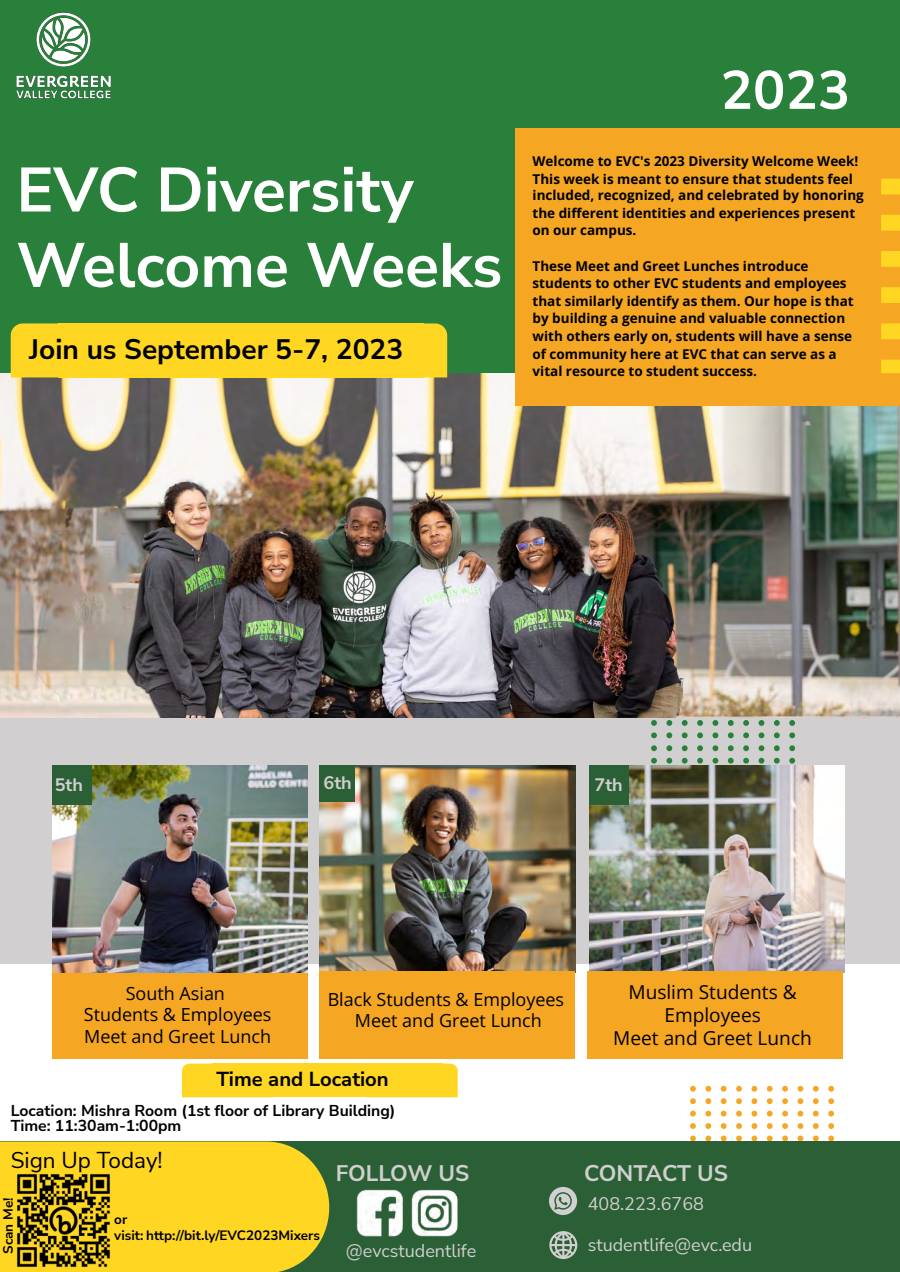
<style>
.page{position:relative;width:900px;height:1272px;background:#fff}
.page>*{position:absolute;margin:0;border:0;box-sizing:border-box;transform-origin:0 0}
.t1{font:700 62.4px/75.3px "Nunito Sans";color:#fff}
.t2{font:700 54px "Nunito Sans";color:#fff}
.t3{font:700 28.05px "Nunito Sans";color:#000}
.t4{font:700 22.5px "Nunito Sans";letter-spacing:-.01em;color:#d1cfcf}
.t5{font:22.5px "Nunito Sans";color:#000}
.t6{font:700 20.25px "Nunito Sans";color:#000}
.t7{font:19.05px "Open Sans";color:#000}
.t8{font:18px "Open Sans";color:#000}
.t9{font:18px "Nunito Sans";color:#d1cfcf}
.t10{font:700 18px "Nunito Sans";color:#d1cfcf}
.t11{font:700 15.75px "Nunito Sans";color:#000}
.t12{font:700 13.5px/17.4px "Open Sans";color:#000}
.t13{font:700 13.5px "Nunito Sans";color:#000}
</style>
<div class="page">
<div style="left:0;top:0;width:900px;height:392px;background:#28803a"></div>
<div style="left:0;top:636px;width:900px;height:328px;background:#d1cfcf"></div>
<svg style="left:651px;top:720px;width:144px;height:46px"></svg>
<svg style="left:690px;top:1086px;width:144px;height:55px"></svg>
<div style="left:0;top:1141px;width:900px;height:131px;background:#2b6036"></div>
<img style="left:0;top:374px;width:900px;height:344px">
<div style="left:515px;top:128px;width:385px;height:278px;background:#f5a623"></div>
<div style="left:52px;top:973px;width:256px;height:85px;background:#f5a623"></div>
<img style="left:590px;top:766px;width:255px;height:207px">
<img style="left:320px;top:766px;width:255px;height:205px">
<svg style="left:549px;top:1187px;width:28px;height:28px"></svg>
<svg style="left:549px;top:1231px;width:28px;height:28px"></svg>
<div style="left:0;top:1141px;width:329px;height:131px;background:#ffd723"></div>
<div style="left:58px;top:323px;width:366px;height:54px;background:#ffd723"></div>
<div style="left:11px;top:323px;width:47px;height:54px;background:#ffd723"></div>
<svg style="left:424px;top:323px;width:23px;height:54px"></svg>
<img style="left:52px;top:766px;width:256px;height:207px">
<svg style="left:881px;top:179px;width:19px;height:194px"></svg>
<div style="left:52px;top:766px;width:40px;height:39px;background:#2b6036"></div>
<div style="left:319px;top:766px;width:36px;height:36px;background:#2b6036"></div>
<div style="left:589px;top:766px;width:39px;height:39px;background:#2b6036"></div>
<img style="left:16px;top:12px;width:95px;height:87px">
<div style="left:319px;top:971px;width:256px;height:88px;background:#f5a623"></div>
<div style="left:588px;top:971px;width:255px;height:88px;background:#f5a623"></div>
<img style="left:6px;top:1163px;width:115px;height:109px">
<div style="left:212px;top:1064px;width:231px;height:33px;background:#ffd723"></div>
<svg style="left:182px;top:1064px;width:30px;height:33px"></svg>
<svg style="left:443px;top:1064px;width:15px;height:33px"></svg>
<img style="left:356px;top:1189px;width:102px;height:48px">
<p class="t1" style="left:16px;top:153px;width:487px">EVC Diversity<br>Welcome Weeks</p>
<p class="t3" style="left:29px;top:331px;width:376px">Join us September 5-7, 2023</p>
<p class="t2" style="left:721px;top:54px;width:131px">2023</p>
<p class="t12" style="left:533px;top:152px;width:327px">Welcome to EVC's 2023 Diversity Welcome Week!</p>
<p class="t12" style="left:533px;top:170px;width:333px">This week is meant to ensure that students feel included, recognized, and celebrated by honoring the different identities and experiences present on our campus.</p>
<p class="t12" style="left:533px;top:257px;width:323px">These Meet and Greet Lunches introduce students to other EVC students and employees that similarly identify as them. Our hope is that by building a genuine and valuable connection with others early on, students will have a sense of community here at EVC that can serve as a vital resource to student success.</p>
<p class="t10" style="left:55px;top:773px;width:30px">5th</p>
<p class="t10" style="left:324px;top:771px;width:30px">6th</p>
<p class="t10" style="left:595px;top:773px;width:30px">7th</p>
<p class="t8" style="left:126px;top:981px;width:101px">South Asian</p>
<p class="t8" style="left:84px;top:1002px;width:189px">Students &amp; Employees</p>
<p class="t8" style="left:84px;top:1023px;width:188px">Meet and Greet Lunch</p>
<p class="t8" style="left:328px;top:987px;width:238px">Black Students &amp; Employees</p>
<p class="t8" style="left:355px;top:1008px;width:188px">Meet and Greet Lunch</p>
<p class="t6" style="left:216px;top:1066px;width:174px">Time and Location</p>
<p class="t11" style="left:11px;top:1100px;width:386px">Location: Mishra Room (1st floor of Library Building)</p>
<p class="t11" style="left:11px;top:1115px;width:172px">Time: 11:30am-1:00pm</p>
<p class="t5" style="left:11px;top:1145px;width:154px">Sign Up Today!</p>
<p class="t13" style="left:-1px;top:1254px;width:58px;rotate:-90deg">Scan Me!</p>
<p class="t13" style="left:114px;top:1210px;width:15px">or</p>
<p class="t13" style="left:114px;top:1227px;width:207px">visit: http://bit.ly/EVC2023Mixers</p>
<p class="t4" style="left:336px;top:1158px;width:135px">FOLLOW US</p>
<p class="t9" style="left:346px;top:1238px;width:132px">@evcstudentlife</p>
<p class="t7" style="left:628px;top:979px;width:170px">Muslim Students &amp;</p>
<p class="t7" style="left:664px;top:1001px;width:98px">Employees</p>
<p class="t7" style="left:613px;top:1025px;width:200px">Meet and Greet Lunch</p>
<p class="t4" style="left:584px;top:1158px;width:145px">CONTACT US</p>
<p class="t9" style="left:588px;top:1191px;width:118px">408.223.6768</p>
<p class="t9" style="left:588px;top:1232px;width:166px">studentlife@evc.edu</p>
</div>
